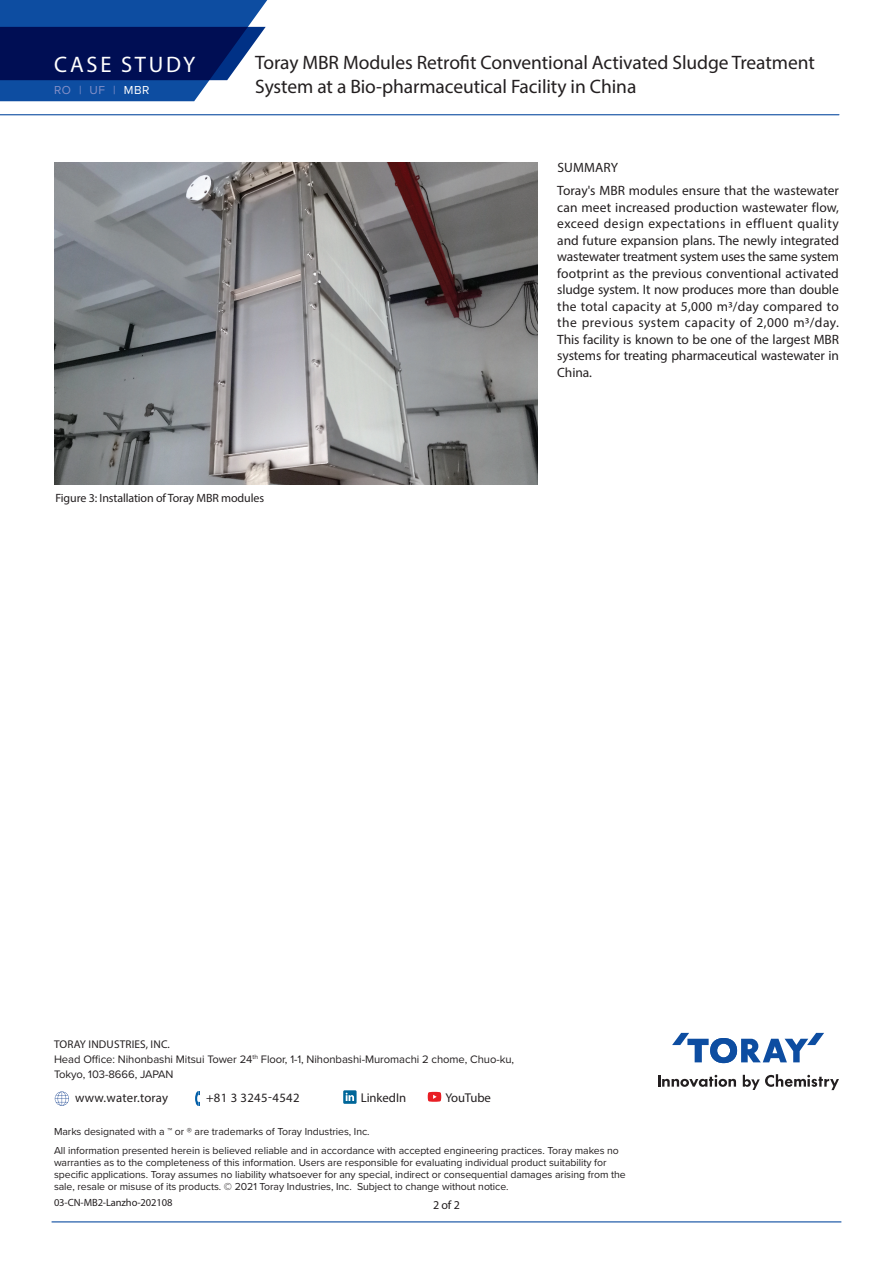
<style>
.page{position:relative;width:893px;height:1263px;background:#fff}
.page>*{position:absolute;margin:0;border:0;box-sizing:border-box;transform-origin:0 0}
.t1{font:22.5px "Myriad Pro";letter-spacing:.12em;color:#fff}
.case_study_heading{font:19.5px/24px "Myriad Pro";letter-spacing:-.005em;color:#231f20}
.body{font:13.5px/16.5px "Myriad Pro";letter-spacing:-.01em;color:#231f20;text-align:justify}
.body-2{font:13.5px "Myriad Pro";letter-spacing:.015em;color:#231f20}
.t2{font:12.75px "Myriad Pro";letter-spacing:.01em;color:#231f20}
.t3{font:12.75px "Myriad Pro";letter-spacing:-.02em;color:#231f20}
.t4{font:12px "Myriad Pro";letter-spacing:-.01em;color:#231f20}
.t5{font:12px "Proxima Nova";letter-spacing:.05em;color:#838fc7}
.t6{font:11.25px/15px "Proxima Nova";letter-spacing:-.005em;color:#231f20}
.t7{font:11.25px "Myriad Pro";letter-spacing:.015em;color:#231f20}
.t8{font:10.5px/12px "Proxima Nova";letter-spacing:-.005em;color:#231f20}
.t9{font:10.5px "Myriad Pro";letter-spacing:-.01em;color:#231f20}
.s1{color:#fff}
</style>
<div class="page">
<svg style="left:0;top:0;width:268px;height:101px"></svg>
<img style="left:54px;top:162px;width:483px;height:322px">
<hr style="left:0;top:114px;width:839px;height:1px;background:#0d4da1">
<svg style="left:658px;top:1075px;width:78px;height:12px"></svg>
<svg style="left:743px;top:1074px;width:96px;height:16px"></svg>
<svg style="left:672px;top:1033px;width:152px;height:30px"></svg>
<svg style="left:428px;top:1092px;width:13px;height:10px"></svg>
<svg style="left:343px;top:1090px;width:14px;height:14px"></svg>
<svg style="left:55px;top:1091px;width:14px;height:15px"></svg>
<svg style="left:195px;top:1092px;width:5px;height:13px"></svg>
<hr style="left:52px;top:1221px;width:789px;height:1px;background:#0d4da1">
<p class="t1" style="left:54px;top:50px;width:143px">CASE STUDY</p>
<p class="t5" style="left:54px;top:81px;width:97px">RO | UF | <span class="s1">MBR</span></p>
<p class="case_study_heading" style="left:255px;top:50px;width:561px">Toray MBR Modules Retrofit Conventional Activated Sludge Treatment<br>System at a Bio-pharmaceutical Facility in China</p>
<p class="body-2" style="left:557px;top:159px;width:62px">SUMMARY</p>
<p class="body" style="left:557px;top:182px;width:283px">Toray's MBR modules ensure that the wastewater can meet increased production wastewater flow, exceed design expectations in effluent quality and future expansion plans. The newly integrated wastewater treatment system uses the same system footprint as the previous conventional activated sludge system. It now produces more than double the total capacity at 5,000 m3/day compared to the previous system capacity of 2,000 m3/day.<br>This facility is known to be one of the largest MBR systems for treating pharmaceutical wastewater in China.</p>
<p class="t4" style="left:56px;top:491px;width:210px">Figure 3: Installation of Toray MBR modules</p>
<p class="t7" style="left:54px;top:1037px;width:117px">TORAY INDUSTRIES, INC.</p>
<p class="t6" style="left:54px;top:1051px;width:462px">Head Office: Nihonbashi Mitsui Tower 24<sup>th</sup> Floor, 1-1, Nihonbashi-Muromachi 2 chome, Chuo-ku,<br>Tokyo, 103-8666, JAPAN</p>
<p class="t2" style="left:75px;top:1090px;width:95px">www.water.toray</p>
<p class="t2" style="left:206px;top:1090px;width:95px">+81 3 3245-4542</p>
<p class="t2" style="left:361px;top:1090px;width:47px">LinkedIn</p>
<p class="t3" style="left:445px;top:1090px;width:47px">YouTube</p>
<p class="t8" style="left:54px;top:1122px;width:566px;line-height:18.3px">Marks designated with a ™ or ® are trademarks of Toray Industries, Inc.<br>All information presented herein is believed reliable and in accordance with accepted engineering practices. Toray makes no</p>
<p class="t8" style="left:54px;top:1156px;width:573px">warranties as to the completeness of this information. Users are responsible for evaluating individual product suitability for specific applications. Toray assumes no liability whatsoever for any special, indirect or consequential damages arising from the sale, resale or misuse of its products. © 2021 Toray Industries, Inc. Subject to change without notice.</p>
<p class="t9" style="left:54px;top:1196px;width:120px">03-CN-MB2-Lanzho-202108</p>
<p class="t4" style="left:433px;top:1197px;width:28px">2 of 2</p>
</div>
